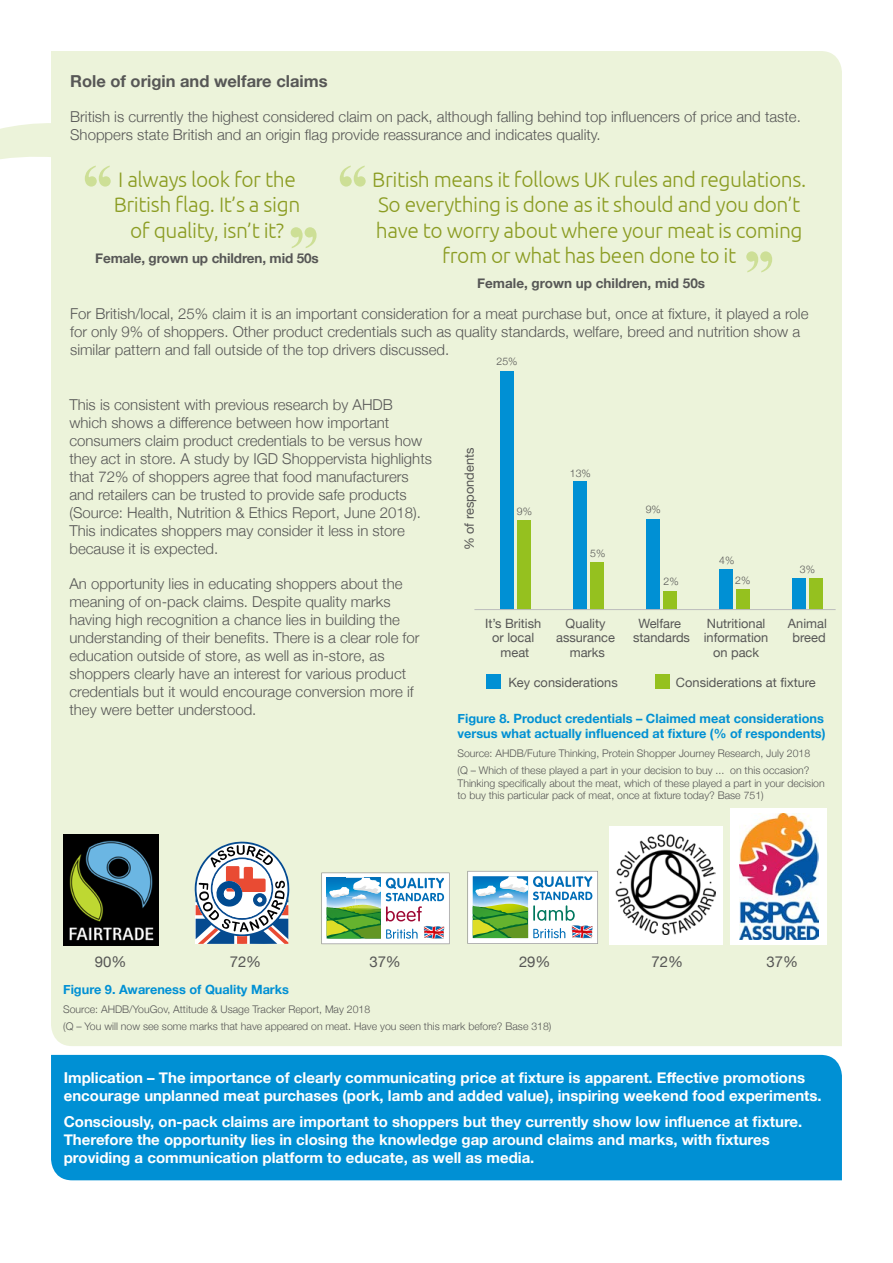
<style>
.page{position:relative;width:893px;height:1263px;background:#fff}
.page>*{position:absolute;margin:0;border:0;box-sizing:border-box;transform-origin:0 0}
.CI__QUOTE{font:300 21px/25.5px "Ubuntu";letter-spacing:-.02em;color:#8b9c22;text-align:center}
.CI__SUBHEAD_B{font:700 16.5px "Helvetica Neue";color:#575756}
.CI__MAIN_TEXT_LIGHT{font:300 15px/18px "Helvetica Neue";color:#575756}
.CI__PULLOUT_TEXT{font:700 15px/18px "Helvetica Neue";color:#fff}
.CI__MAIN_TEXT_REGULA{font:15px "Helvetica Neue";letter-spacing:-.01em;color:#575756}
.CI__LABELS{font:700 13.5px "Helvetica Neue";letter-spacing:-.01em;color:#575756}
.t1{font:12.75px/14.4px "Helvetica Neue";color:#575756;text-align:center}
.CI__FIGURE_REFERENCE{font:700 12.75px/15px "Helvetica Neue";color:#0090d4}
.CI__FOOTNOTE{font:300 10.5px/12.6px "Helvetica Neue";color:#575756}
.TABLE_TEXT_BODY{font:300 10.5px "Helvetica Neue";color:#575756}
</style>
<div class="page">
<div style="left:51px;top:51px;width:791px;height:995px;background:#ecf3da"></div>
<svg style="left:85px;top:165px;width:26px;height:22px"></svg>
<svg style="left:291px;top:227px;width:26px;height:21px"></svg>
<svg style="left:340px;top:165px;width:26px;height:22px"></svg>
<svg style="left:746px;top:251px;width:26px;height:21px"></svg>
<div style="left:486px;top:675px;width:14px;height:14px;background:#0090d4"></div>
<div style="left:655px;top:675px;width:15px;height:14px;background:#95c11f"></div>
<div style="left:792px;top:578px;width:14px;height:32px;background:#0090d4"></div>
<div style="left:809px;top:578px;width:14px;height:32px;background:#95c11f"></div>
<div style="left:719px;top:569px;width:14px;height:41px;background:#0090d4"></div>
<div style="left:736px;top:589px;width:14px;height:21px;background:#95c11f"></div>
<div style="left:646px;top:519px;width:14px;height:91px;background:#0090d4"></div>
<div style="left:663px;top:591px;width:14px;height:19px;background:#95c11f"></div>
<div style="left:573px;top:481px;width:14px;height:129px;background:#0090d4"></div>
<div style="left:590px;top:562px;width:14px;height:48px;background:#95c11f"></div>
<div style="left:500px;top:371px;width:14px;height:239px;background:#0090d4"></div>
<div style="left:517px;top:521px;width:14px;height:89px;background:#95c11f"></div>
<hr style="left:474px;top:609px;width:362px;height:1px;background:#bcbcbc">
<img style="left:63px;top:834px;width:95px;height:111px">
<svg style="left:467px;top:871px;width:131px;height:73px"></svg>
<svg style="left:321px;top:872px;width:129px;height:72px"></svg>
<svg style="left:195px;top:841px;width:94px;height:103px"></svg>
<div style="left:609px;top:826px;width:114px;height:118px;background:#fff"></div>
<img style="left:616px;top:834px;width:100px;height:101px">
<div style="left:731px;top:809px;width:96px;height:136px;background:#fff"></div>
<img style="left:739px;top:813px;width:79px;height:126px">
<svg style="left:0;top:121px;width:55px;height:97px"></svg>
<div style="left:51px;top:1055px;width:791px;height:125px;background:#0090d4"></div>
<p class="CI__SUBHEAD_B" style="left:70px;top:68px;width:259px">Role of origin and welfare claims</p>
<p class="CI__MAIN_TEXT_LIGHT" style="left:70px;top:106px;width:732px">British is currently the highest considered claim on pack, although falling behind top influencers of price and taste.<br>Shoppers state British and an origin flag provide reassurance and indicates quality.</p>
<p class="CI__QUOTE" style="left:114px;top:166px;width:188px">I always look for the<br>British flag. It’s a sign of quality, isn’t it?</p>
<p class="CI__LABELS" style="left:95px;top:247px;width:225px">Female, grown up children, mid 50s</p>
<p class="CI__QUOTE" style="left:372px;top:166px;width:435px">British means it follows UK rules and regulations.<br>So everything is done as it should and you don’t have to worry about where your meat is coming from or what has been done to it</p>
<p class="CI__LABELS" style="left:477px;top:273px;width:229px">Female, grown up children, mid 50s</p>
<p class="CI__MAIN_TEXT_LIGHT" style="left:70px;top:303px;width:740px">For British/local, 25% claim it is an important consideration for a meat purchase but, once at fixture, it played a role for only 9% of shoppers. Other product credentials such as quality standards, welfare, breed and nutrition show a similar pattern and fall outside of the top drivers discussed.</p>
<p class="TABLE_TEXT_BODY" style="left:496px;top:353px;width:23px">25%</p>
<p class="CI__MAIN_TEXT_LIGHT" style="left:69px;top:395px;width:364px">This is consistent with previous research by AHDB which shows a difference between how important consumers claim product credentials to be versus how they act in store. A study by IGD Shoppervista highlights that 72% of shoppers agree that food manufacturers and retailers can be trusted to provide safe products (Source: Health, Nutrition &amp; Ethics Report, June 2018).<br>This indicates shoppers may consider it less in store because it is expected.</p>
<p class="CI__MAIN_TEXT_LIGHT" style="left:69px;top:574px;width:352px">An opportunity lies in educating shoppers about the meaning of on-pack claims. Despite quality marks having high recognition a chance lies in building the understanding of their benefits. There is a clear role for education outside of store, as well as in-store, as shoppers clearly have an interest for various product credentials but it would encourage conversion more if they were better understood.</p>
<p class="t1" style="left:463px;top:550px;width:104px;rotate:-90deg">% of respondents</p>
<p class="TABLE_TEXT_BODY" style="left:517px;top:502px;width:17px">9%</p>
<p class="TABLE_TEXT_BODY" style="left:570px;top:465px;width:23px">13%</p>
<p class="TABLE_TEXT_BODY" style="left:590px;top:545px;width:17px">5%</p>
<p class="TABLE_TEXT_BODY" style="left:646px;top:501px;width:17px">9%</p>
<p class="TABLE_TEXT_BODY" style="left:664px;top:573px;width:17px">2%</p>
<p class="TABLE_TEXT_BODY" style="left:719px;top:552px;width:17px">4%</p>
<p class="TABLE_TEXT_BODY" style="left:735px;top:571px;width:17px">2%</p>
<p class="TABLE_TEXT_BODY" style="left:800px;top:560px;width:17px">3%</p>
<p class="t1" style="left:485px;top:617px;width:58px">It’s British or local meat</p>
<p class="t1" style="left:556px;top:617px;width:60px">Quality assurance marks</p>
<p class="t1" style="left:633px;top:617px;width:59px">Welfare standards</p>
<p class="t1" style="left:704px;top:617px;width:66px">Nutritional information on pack</p>
<p class="t1" style="left:788px;top:617px;width:40px">Animal breed</p>
<p class="t1" style="left:508px;top:676px;width:111px">Key considerations</p>
<p class="t1" style="left:676px;top:676px;width:141px">Considerations at fixture</p>
<p class="CI__FIGURE_REFERENCE" style="left:457px;top:712px;width:369px">Figure 8. Product credentials – Claimed meat considerations versus what actually influenced at fixture (% of respondents)</p>
<p class="CI__FOOTNOTE" style="left:457px;top:747px;width:354px">Source: AHDB/Future Thinking, Protein Shopper Journey Research, July 2018</p>
<p class="CI__FOOTNOTE" style="left:457px;top:763px;width:369px">(Q – Which of these played a part in your decision to buy ... on this occasion?<br>Thinking specifically about the meat, which of these played a part in your decision to buy this particular pack of meat, once at fixture today? Base 751)</p>
<p class="CI__MAIN_TEXT_REGULA" style="left:95px;top:950px;width:33px">90%</p>
<p class="CI__MAIN_TEXT_REGULA" style="left:230px;top:950px;width:33px">72%</p>
<p class="CI__MAIN_TEXT_REGULA" style="left:370px;top:950px;width:33px">37%</p>
<p class="CI__MAIN_TEXT_REGULA" style="left:519px;top:950px;width:33px">29%</p>
<p class="CI__MAIN_TEXT_REGULA" style="left:652px;top:950px;width:33px">72%</p>
<p class="CI__MAIN_TEXT_REGULA" style="left:767px;top:950px;width:33px">37%</p>
<p class="CI__FIGURE_REFERENCE" style="left:63px;top:982px;width:227px">Figure 9. Awareness of Quality Marks</p>
<p class="CI__FOOTNOTE" style="left:63px;top:1002px;width:309px">Source: AHDB/YouGov, Attitude &amp; Usage Tracker Report, May 2018</p>
<p class="CI__FOOTNOTE" style="left:63px;top:1019px;width:490px">(Q – You will now see some marks that have appeared on meat. Have you seen this mark before? Base 318)</p>
<p class="CI__PULLOUT_TEXT" style="left:64px;top:1069px;width:759px">Implication – The importance of clearly communicating price at fixture is apparent. Effective promotions encourage unplanned meat purchases (pork, lamb and added value), inspiring weekend food experiments.</p>
<p class="CI__PULLOUT_TEXT" style="left:64px;top:1113px;width:740px">Consciously, on-pack claims are important to shoppers but they currently show low influence at fixture.<br>Therefore the opportunity lies in closing the knowledge gap around claims and marks, with fixtures providing a communication platform to educate, as well as media.</p>
</div>
